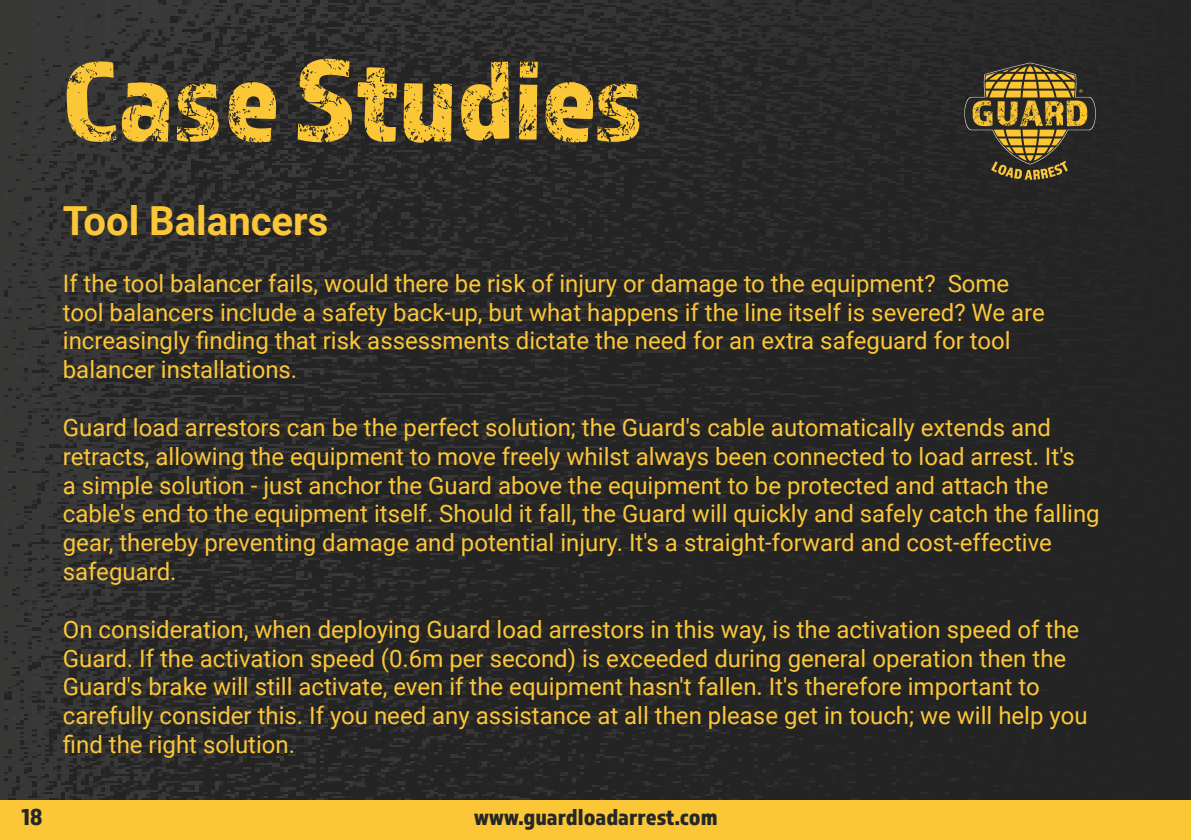
<style>
.page{position:relative;width:1191px;height:840px;background:#fff}
.page>*{position:absolute;margin:0;border:0;box-sizing:border-box;transform-origin:0 0}
.t1{font:120px "Almaq Rough";color:#fcc737}
.t2{font:700 40px "Roboto";color:#fcc737}
.t3{font:24px/28.8px "Roboto";color:#fcc737}
.t4{font:24px "Almaq Refined";color:#262726}
</style>
<div class="page">
<img style="left:0;top:0;width:1191px;height:800px">
<div style="left:0;top:800px;width:1191px;height:39px;background:#fcc737"></div>
<svg style="left:964px;top:62px;width:132px;height:118px;background:#67572c"></svg>
<h1 class="t1" style="left:63px;top:28px;width:585px">Case Studies</h1>
<h2 class="t2" style="left:63px;top:193px;width:267px">Tool Balancers</h2>
<p class="t3" style="left:63px;top:268px;width:983px">If the tool balancer fails, would there be risk of injury or damage to the equipment? Some tool balancers include a safety back-up, but what happens if the line itself is severed? We are increasingly finding that risk assessments dictate the need for an extra safeguard for tool balancer installations.</p>
<p class="t3" style="left:63px;top:412px;width:1038px">Guard load arrestors can be the perfect solution; the Guard's cable automatically extends and retracts, allowing the equipment to move freely whilst always been connected to load arrest. It's<br>a simple solution - just anchor the Guard above the equipment to be protected and attach the cable's end to the equipment itself. Should it fall, the Guard will quickly and safely catch the falling gear, thereby preventing damage and potential injury. It's a straight-forward and cost-effective safeguard.</p>
<p class="t3" style="left:63px;top:613px;width:1026px">On consideration, when deploying Guard load arrestors in this way, is the activation speed of the Guard. If the activation speed (0.6m per second) is exceeded during general operation then the Guard's brake will still activate, even if the equipment hasn't fallen. It's therefore important to carefully consider this. If you need any assistance at all then please get in touch; we will help you find the right solution.</p>
<p class="t4" style="left:21px;top:801px;width:23px">18</p>
<p class="t4" style="left:474px;top:801px;width:245px">www.guardloadarrest.com</p>
</div>
